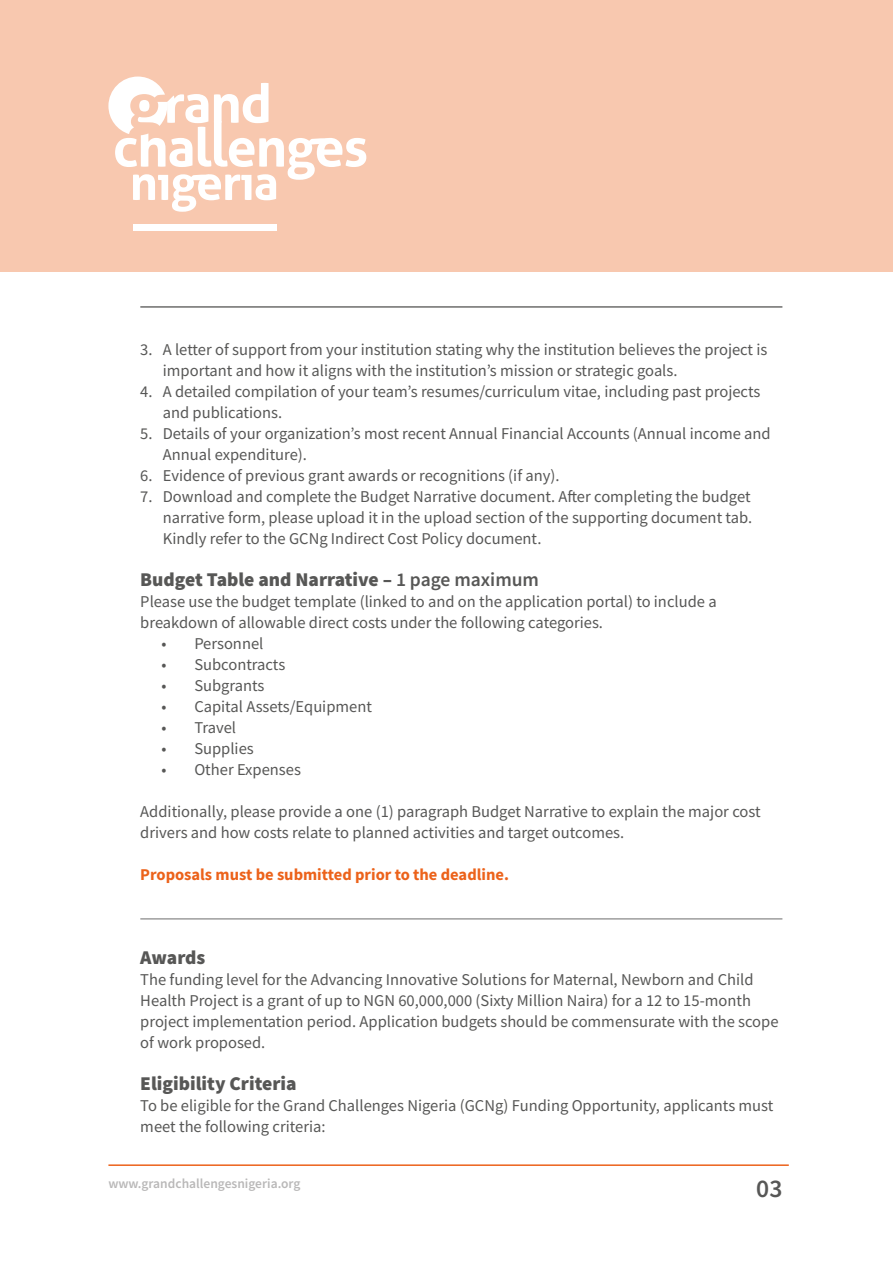
<style>
.page{position:relative;width:893px;height:1263px;background:#fff}
.page>*{position:absolute;margin:0;border:0;box-sizing:border-box;transform-origin:0 0}
.t1{font:600 25.5px "Source Sans Pro";color:#575756}
.t2{font:900 19.5px "Source Sans Pro";color:#575756}
.t3{font:16.5px/21px "Source Sans Pro";color:#575756}
.t4{font:700 16.5px "Source Sans Pro";color:#ec621a}
.t5{font:600 13.5px "Source Sans Pro";color:#b9b8b8}
.s1{font-weight:600}
</style>
<div class="page">
<hr style="left:108px;top:1164px;width:681px;height:2px;background:#ec621a">
<div style="left:1px;top:0;width:892px;height:271px;background:#f8c8af"></div>
<hr style="left:0;top:0;width:1px;height:270px;background:#f8c8af">
<svg style="left:108px;top:77px;width:258px;height:135px"></svg>
<div style="left:133px;top:225px;width:143px;height:6px;background:#fff"></div>
<hr style="left:140px;top:306px;width:642px;height:2px;background:#6d6d6c">
<hr style="left:140px;top:918px;width:642px;height:1px;background:#6d6d6c">
<p class="t3" style="left:163px;top:339px;width:606px;text-indent:-23px">3. A letter of support from your institution stating why the institution believes the project is important and how it aligns with the institution’s mission or strategic goals.</p>
<p class="t3" style="left:163px;top:381px;width:599px;text-indent:-23px">4. A detailed compilation of your team’s resumes/curriculum vitae, including past projects and publications.</p>
<p class="t3" style="left:163px;top:423px;width:609px;text-indent:-23px">5. Details of your organization’s most recent Annual Financial Accounts (Annual income and<br>Annual expenditure).</p>
<p class="t3" style="left:140px;top:465px;width:421px">6. Evidence of previous grant awards or recognitions (if any).</p>
<p class="t3" style="left:163px;top:486px;width:591px;text-align:justify;text-indent:-23px">7. Download and complete the Budget Narrative document. After completing the budget narrative form, please upload it in the upload section of the supporting document tab.<br>Kindly refer to the GCNg Indirect Cost Policy document.</p>
<p class="t2" style="left:140px;top:566px;width:400px">Budget Table and Narrative – <span class="s1">1 page maximum</span></p>
<p class="t3" style="left:140px;top:591px;width:578px">Please use the budget template (linked to and on the application portal) to include a breakdown of allowable direct costs under the following categories.</p>
<p class="t3" style="left:161px;top:633px;width:104px">• Personnel</p>
<p class="t3" style="left:161px;top:654px;width:125px">• Subcontracts</p>
<p class="t3" style="left:161px;top:675px;width:105px">• Subgrants</p>
<p class="t3" style="left:161px;top:696px;width:212px">• Capital Assets/Equipment</p>
<p class="t3" style="left:161px;top:717px;width:76px">• Travel</p>
<p class="t3" style="left:161px;top:738px;width:94px">• Supplies</p>
<p class="t3" style="left:161px;top:759px;width:141px">• Other Expenses</p>
<p class="t3" style="left:140px;top:801px;width:622px">Additionally, please provide a one (1) paragraph Budget Narrative to explain the major cost drivers and how costs relate to planned activities and target outcomes.</p>
<p class="t4" style="left:140px;top:863px;width:370px">Proposals must be submitted prior to the deadline.</p>
<p class="t2" style="left:140px;top:944px;width:67px">Awards</p>
<p class="t3" style="left:140px;top:969px;width:640px">The funding level for the Advancing Innovative Solutions for Maternal, Newborn and Child Health Project is a grant of up to NGN 60,000,000 (Sixty Million Naira) for a 12 to 15-month project implementation period. Application budgets should be commensurate with the scope of work proposed.</p>
<p class="t2" style="left:140px;top:1070px;width:158px">Eligibility Criteria</p>
<p class="t3" style="left:140px;top:1095px;width:635px">To be eligible for the Grand Challenges Nigeria (GCNg) Funding Opportunity, applicants must meet the following criteria:</p>
<p class="t5" style="left:108px;top:1175px;width:194px">www.grandchallengesnigeria.org</p>
<h1 class="t1" style="left:756px;top:1172px;width:28px">03</h1>
</div>
